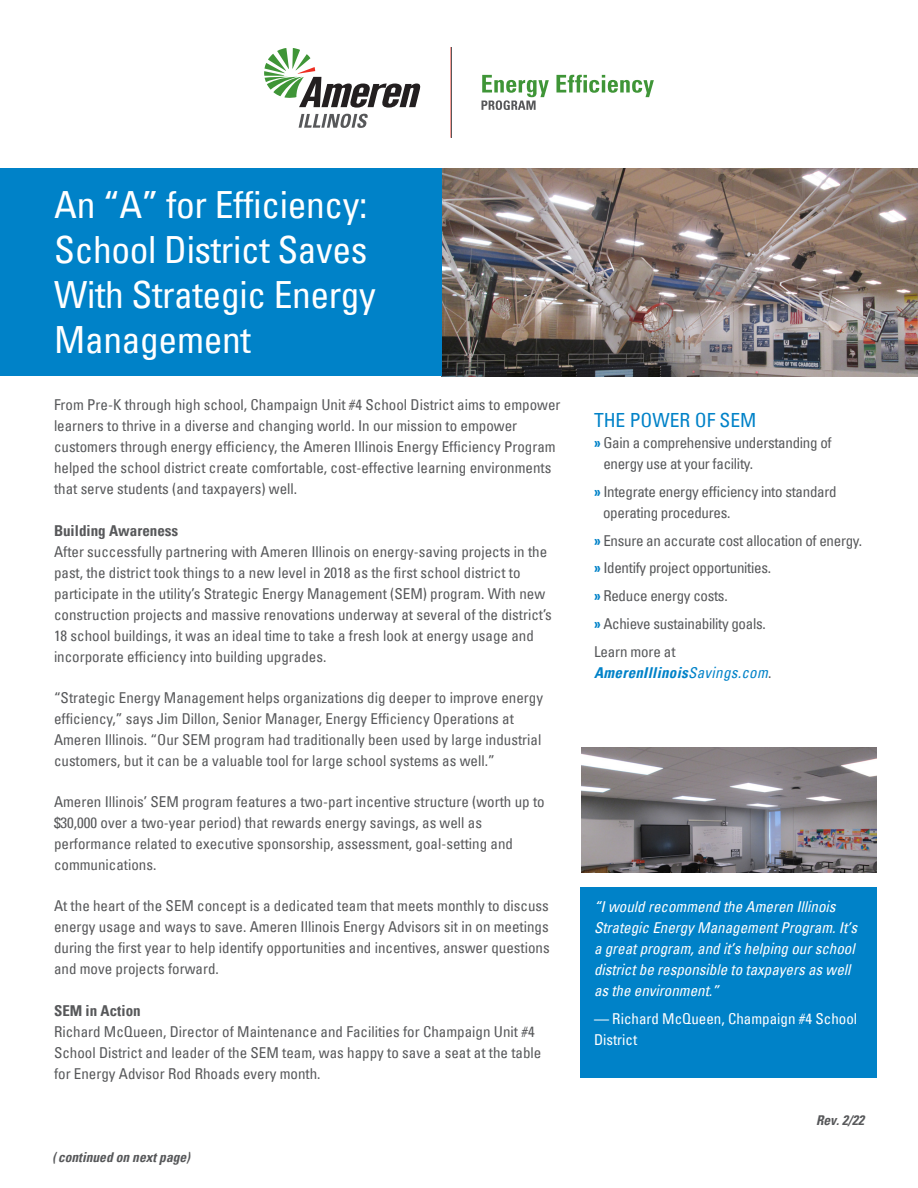
<style>
.page{position:relative;width:918px;height:1188px;background:#fff}
.page>*{position:absolute;margin:0;border:0;box-sizing:border-box;transform-origin:0 0}
.t1{font:condensed 37.5px/45px "Univers LT";letter-spacing:-.01em;color:#fff}
.t2{font:condensed 19.5px "Univers LT";color:#0082c8}
.Normal__Web{font:condensed 15px/21px "Univers LT";color:#57585a}
.Normal__Web-2{font:condensed 15px/21px "Univers LT";letter-spacing:-.02em;color:#57585a}
.t3{font:italic condensed 15px/21px "Univers";color:#fff}
.t4{font:condensed 15px/21px "Univers LT";color:#fff}
.t5{font:italic 700 condensed 15px/21px "Univers";letter-spacing:.02em;color:#0082c8}
.t6{font:italic 700 condensed 13.5px "Univers";color:#57585a}
.s1{font-family:"Univers";font-weight:700}
.s2{font-family:"Univers Com 67 Bold Cond";font-stretch:normal;color:#0082c8}
.s3{font-family:"Univers LT";font-weight:400;font-style:normal;color:#57585a}
.s4{font-weight:400}
</style>
<div class="page">
<img style="left:441px;top:169px;width:477px;height:207px">
<div style="left:0;top:169px;width:441px;height:207px;background:#0082c8"></div>
<svg style="left:264px;top:48px;width:157px;height:60px"></svg>
<svg style="left:299px;top:114px;width:69px;height:14px"></svg>
<hr style="left:451px;top:47px;width:1px;height:91px;background:#57585a">
<svg style="left:556px;top:75px;width:98px;height:22px"></svg>
<svg style="left:482px;top:75px;width:67px;height:35px"></svg>
<div style="left:580px;top:888px;width:297px;height:190px;background:#0082c8"></div>
<img style="left:581px;top:748px;width:296px;height:125px">
<p class="t1" style="left:54px;top:182px;width:323px">An “A” for Efficiency:<br>School District Saves<br>With Strategic Energy<br>Management</p>
<p class="Normal__Web" style="left:54px;top:394px;width:508px">From Pre-K through high school, Champaign Unit #4 School District aims to empower learners to thrive in a diverse and changing world. In our mission to empower customers through energy efficiency, the Ameren Illinois Energy Efficiency Program helped the school district create comfortable, cost-effective learning environments that serve students (and taxpayers) well.</p>
<p class="Normal__Web" style="left:54px;top:520px;width:499px"><span class="s1">Building Awareness<br></span>After successfully partnering with Ameren Illinois on energy-saving projects in the past, the district took things to a new level in 2018 as the first school district to participate in the utility’s Strategic Energy Management (SEM) program. With new construction projects and massive renovations underway at several of the district’s 18 school buildings, it was an ideal time to take a fresh look at energy usage and incorporate efficiency into building upgrades.</p>
<p class="Normal__Web" style="left:54px;top:687px;width:491px">“Strategic Energy Management helps organizations dig deeper to improve energy efficiency,” says Jim Dillon, Senior Manager, Energy Efficiency Operations at Ameren Illinois. “Our SEM program had traditionally been used by large industrial customers, but it can be a valuable tool for large school systems as well.”</p>
<p class="Normal__Web" style="left:54px;top:791px;width:492px">Ameren Illinois’ SEM program features a two-part incentive structure (worth up to $30,000 over a two-year period) that rewards energy savings, as well as performance related to executive sponsorship, assessment, goal-setting and communications.</p>
<p class="Normal__Web" style="left:54px;top:895px;width:497px;text-align:justify">At the heart of the SEM concept is a dedicated team that meets monthly to discuss energy usage and ways to save. Ameren Illinois Energy Advisors sit in on meetings during the first year to help identify opportunities and incentives, answer questions and move projects forward.</p>
<p class="Normal__Web" style="left:54px;top:1000px;width:489px"><span class="s1">SEM in Action<br></span>Richard McQueen, Director of Maintenance and Facilities for Champaign Unit #4<br>School District and leader of the SEM team, was happy to save a seat at the table for Energy Advisor Rod Rhoads every month.</p>
<p class="t6" style="left:54px;top:1149px;width:137px">(continued on next page)</p>
<p class="t2" style="left:594px;top:408px;width:164px">THE POWER OF SEM</p>
<p class="Normal__Web-2" style="left:603px;top:432px;width:230px;text-indent:-9px"><span class="s2">»</span> Gain a comprehensive understanding of energy use at your facility.</p>
<p class="Normal__Web-2" style="left:603px;top:481px;width:235px;text-indent:-9px"><span class="s2">»</span> Integrate energy efficiency into standard operating procedures.</p>
<p class="Normal__Web-2" style="left:594px;top:530px;width:270px"><span class="s2">»</span> Ensure an accurate cost allocation of energy.</p>
<p class="Normal__Web-2" style="left:594px;top:557px;width:179px"><span class="s2">»</span> Identify project opportunities.</p>
<p class="Normal__Web-2" style="left:594px;top:585px;width:135px"><span class="s2">»</span> Reduce energy costs.</p>
<p class="Normal__Web-2" style="left:594px;top:613px;width:173px"><span class="s2">»</span> Achieve sustainability goals.</p>
<p class="t5" style="left:594px;top:641px;width:179px"><span class="s3">Learn more at<br></span>AmerenIllinois<span class="s4">Savings.com</span><span class="s3">.</span></p>
<p class="t3" style="left:594px;top:896px;width:265px">“I would recommend the Ameren Illinois Strategic Energy Management Program. It’s a great program, and it’s helping our school district be responsible to taxpayers as well as the environment.”</p>
<p class="t4" style="left:594px;top:1008px;width:265px">— Richard McQueen, Champaign #4 School<br>District</p>
<p class="t6" style="left:816px;top:1112px;width:49px">Rev. 2/22</p>
</div>
